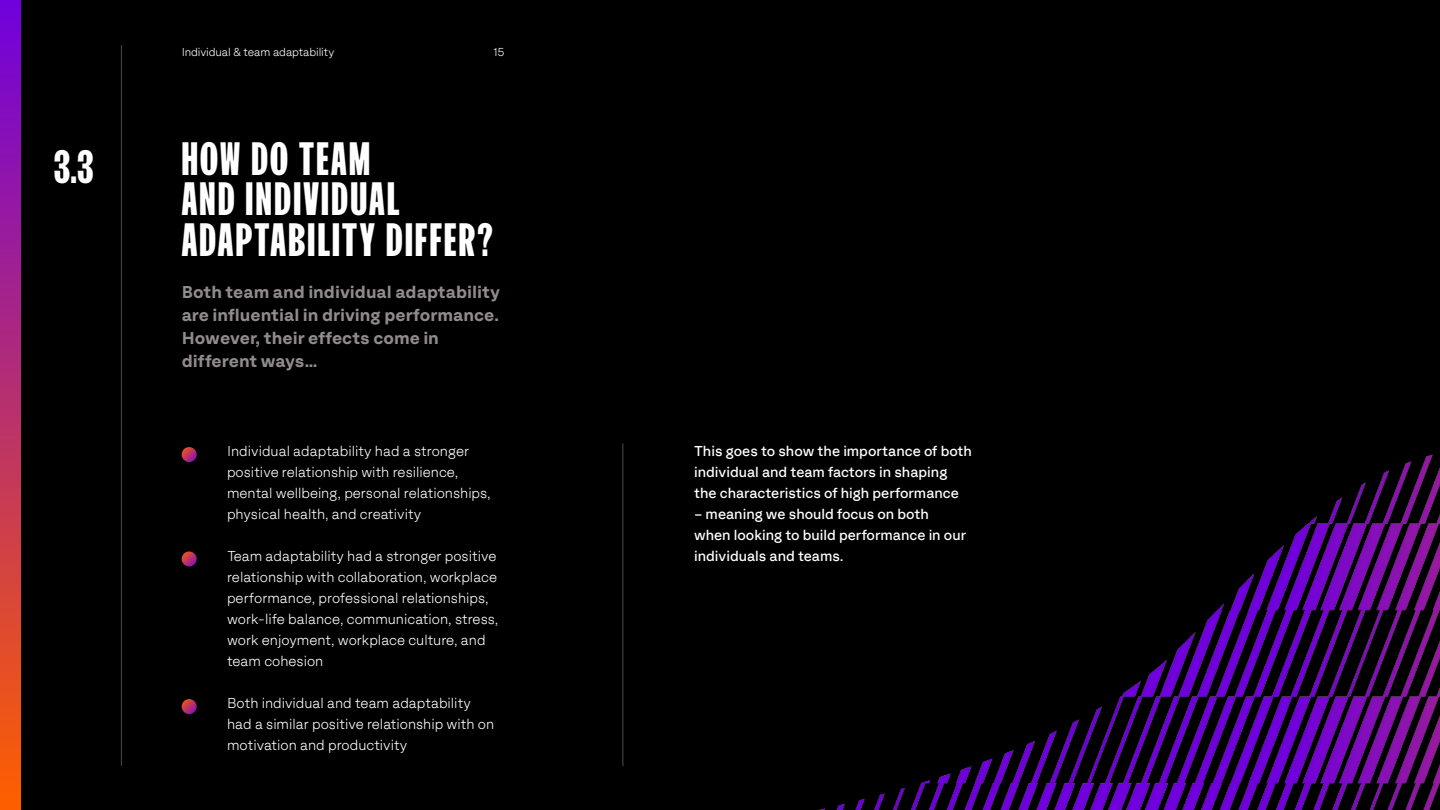
<style>
.page{position:relative;width:1440px;height:810px;background:#000}
.page>*{position:absolute;margin:0;border:0;box-sizing:border-box;transform-origin:0 0}
.t1{font:45px/40.5px "FK Screamer Legacy Upright";letter-spacing:.05em;color:#fff}
.t2{font:700 18px/23.1px "F37 Zagma";color:#918c8b}
.t3{font:300 15px/21px "F37 Zagma";color:#fff}
.t4{font:15px/21px "F37 Zagma";color:#fff}
.t5{font:300 12px "F37 Zagma";letter-spacing:-.01em;color:#fff}
</style>
<div class="page">
<hr style="left:121px;top:45px;width:1px;height:721px;background:#fff">
<div style="left:0;top:1px;width:21px;height:809px;background:linear-gradient(to bottom,#7000dd,#fe6000)"></div>
<svg style="left:182px;top:447px;width:15px;height:15px"></svg>
<svg style="left:182px;top:551px;width:15px;height:15px"></svg>
<svg style="left:182px;top:699px;width:15px;height:15px"></svg>
<img style="left:622px;top:443px;width:818px;height:367px">
<hr style="left:622px;top:443px;width:1px;height:323px;background:#fff">
<h1 class="t1" style="left:54px;top:148px;width:41px">3.3</h1>
<p class="t5" style="left:182px;top:43px;width:154px">Individual &amp; team adaptability</p>
<p class="t5" style="left:493px;top:43px;width:13px">15</p>
<h1 class="t1" style="left:182px;top:139px;width:313px">HOW DO TEAM<br>AND INDIVIDUAL<br>ADAPTABILITY DIFFER?</h1>
<p class="t2" style="left:182px;top:280px;width:320px">Both team and individual adaptability are influential in driving performance.<br>However, their effects come in different ways…</p>
<p class="t3" style="left:227px;top:440px;width:265px">Individual adaptability had a stronger positive relationship with resilience, mental wellbeing, personal relationships, physical health, and creativity</p>
<p class="t3" style="left:227px;top:545px;width:273px">Team adaptability had a stronger positive relationship with collaboration, workplace performance, professional relationships, work-life balance, communication, stress, work enjoyment, workplace culture, and team cohesion</p>
<p class="t3" style="left:227px;top:692px;width:269px">Both individual and team adaptability had a similar positive relationship with on motivation and productivity</p>
<p class="t4" style="left:694px;top:440px;width:280px">This goes to show the importance of both individual and team factors in shaping the characteristics of high performance</p>
<p class="t4" style="left:694px;top:503px;width:274px">– meaning we should focus on both when looking to build performance in our individuals and teams.</p>
</div>
